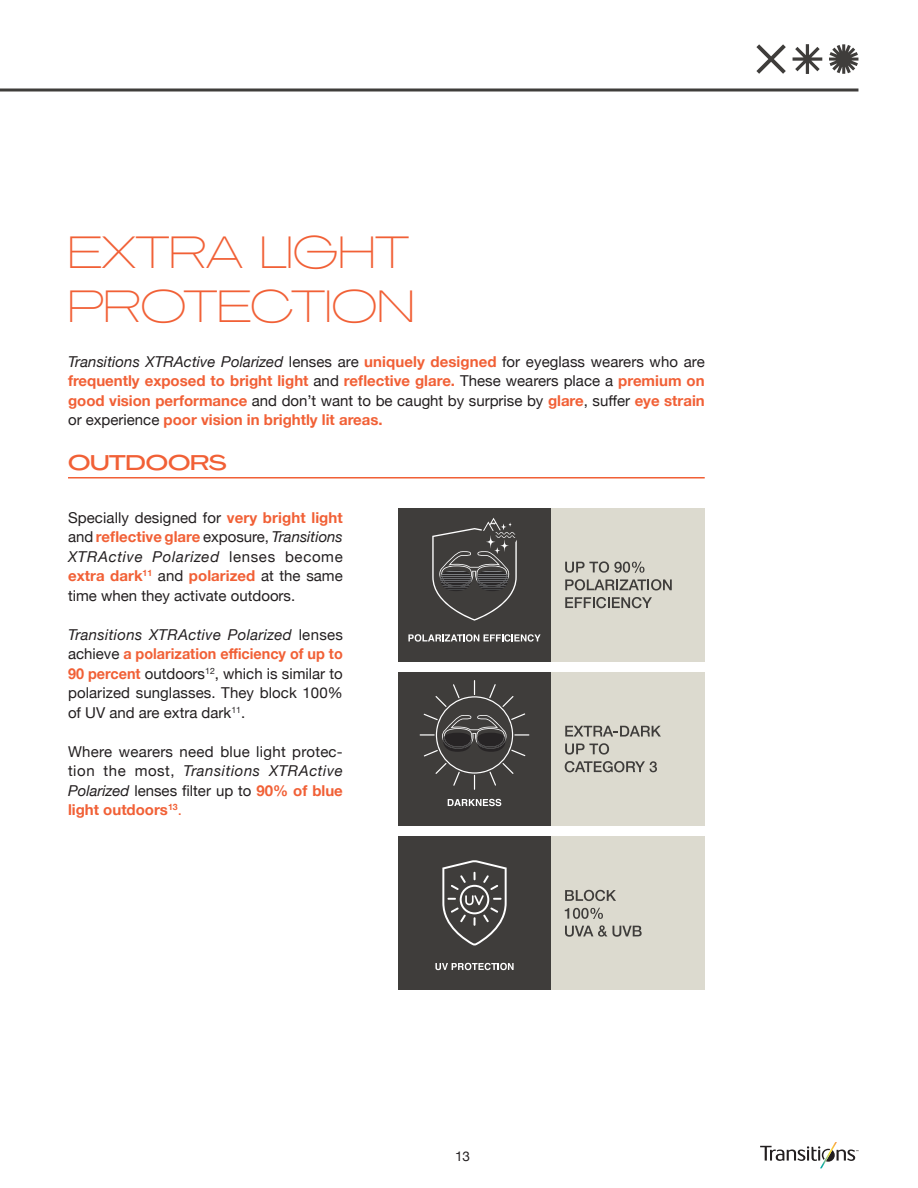
<style>
.page{position:relative;width:918px;height:1188px;background:#fff}
.page>*{position:absolute;margin:0;border:0;box-sizing:border-box;transform-origin:0 0}
.t1{font:45px/54px "Agrandir Variable";color:#f16036}
.t2{font:21px "Agrandir Variable";color:#f16036}
.t3{font:15px/19.5px "Helvetica Neue";letter-spacing:.005em;color:#231f20;text-align:justify}
.t4{font:700 15px/19.5px "Helvetica Neue";color:#f16036;text-align:justify}
.t5{font:13.5px "Helvetica Neue";color:#231f20}
.s1{font-weight:400;font-style:italic;color:#231f20}
.s2{font-weight:400;color:#231f20}
.s3{font-weight:700;color:#f16036}
.s4{font-style:italic}
.s5{color:#f16036}
</style>
<div class="page">
<div style="left:398px;top:508px;width:153px;height:154px;background:#3f3d3b"></div>
<div style="left:551px;top:508px;width:154px;height:154px;background:#dcdacf"></div>
<svg style="left:408px;top:634px;width:133px;height:8px"></svg>
<svg style="left:432px;top:518px;width:85px;height:103px"></svg>
<hr style="left:440px;top:589px;width:68px;height:1px;background:#474849">
<hr style="left:440px;top:587px;width:68px;height:1px;background:#505052">
<hr style="left:440px;top:585px;width:68px;height:1px;background:#57585a">
<hr style="left:440px;top:583px;width:68px;height:1px;background:#5f5f62">
<hr style="left:440px;top:580px;width:68px;height:1px;background:#66676a">
<hr style="left:440px;top:578px;width:68px;height:1px;background:#6c6d70">
<hr style="left:440px;top:576px;width:68px;height:1px;background:#737477">
<hr style="left:440px;top:574px;width:68px;height:1px;background:#7a7c7f">
<hr style="left:440px;top:572px;width:68px;height:1px;background:#808285">
<svg style="left:565px;top:561px;width:79px;height:12px"></svg>
<svg style="left:565px;top:579px;width:107px;height:11px"></svg>
<svg style="left:565px;top:597px;width:87px;height:11px"></svg>
<div style="left:398px;top:672px;width:153px;height:154px;background:#3f3d3b"></div>
<div style="left:551px;top:672px;width:154px;height:154px;background:#dcdacf"></div>
<svg style="left:448px;top:799px;width:53px;height:7px"></svg>
<svg style="left:420px;top:680px;width:109px;height:110px"></svg>
<svg style="left:565px;top:726px;width:96px;height:11px"></svg>
<svg style="left:565px;top:743px;width:44px;height:12px"></svg>
<svg style="left:565px;top:761px;width:92px;height:11px"></svg>
<div style="left:398px;top:837px;width:153px;height:153px;background:#3f3d3b"></div>
<div style="left:551px;top:837px;width:154px;height:153px;background:#dcdacf"></div>
<svg style="left:442px;top:860px;width:65px;height:85px"></svg>
<svg style="left:435px;top:963px;width:79px;height:7px"></svg>
<svg style="left:565px;top:890px;width:51px;height:11px"></svg>
<svg style="left:565px;top:908px;width:38px;height:11px"></svg>
<svg style="left:565px;top:925px;width:42px;height:12px"></svg>
<svg style="left:613px;top:926px;width:29px;height:11px"></svg>
<hr style="left:68px;top:477px;width:637px;height:2px;background:#f16036">
<svg style="left:0;top:88px;width:858px;height:4px;background:#6e6d6b"></svg>
<svg style="left:760px;top:1142px;width:98px;height:26px"></svg>
<svg style="left:756px;top:44px;width:30px;height:30px"></svg>
<svg style="left:793px;top:44px;width:29px;height:30px"></svg>
<svg style="left:829px;top:44px;width:29px;height:30px"></svg>
<h1 class="t1" style="left:68px;top:225px;width:348px">EXTRA LIGHT<br>PROTECTION</h1>
<p class="t4" style="left:68px;top:352px;width:638px"><span class="s1">Transitions XTRActive Polarized</span> <span class="s2">lenses are</span> uniquely designed <span class="s2">for eyeglass wearers who are </span>frequently exposed to bright light <span class="s2">and</span> reflective glare. <span class="s2">These wearers place a</span> premium on good vision performance <span class="s2">and don’t want to be caught by surprise by</span> glare<span class="s2">, suffer</span> eye strain <span class="s2">or experience</span> poor vision in brightly lit areas.</p>
<h2 class="t2" style="left:68px;top:450px;width:160px">OUTDOORS</h2>
<p class="t3" style="left:68px;top:509px;width:276px">Specially designed for <span class="s3">very bright light </span>and <span class="s3">reflective glare</span> exposure, <span class="s4">Transitions XTRActive Polarized</span> lenses become <span class="s3">extra dark</span><sup>11</sup> and <span class="s3">polarized</span> at the same time when they activate outdoors.</p>
<p class="t3" style="left:68px;top:626px;width:277px"><span class="s4">Transitions XTRActive Polarized</span> lenses achieve <span class="s3">a polarization efficiency of up to 90 percent</span> outdoors<sup>12</sup>, which is similar to polarized sunglasses. They block 100% of UV and are extra dark<sup>11</sup>.</p>
<p class="t3" style="left:68px;top:743px;width:276px">Where wearers need blue light protec&shy;tion the most, <span class="s4">Transitions XTRActive Polarized</span> lenses filter up to <span class="s3">90% of blue light outdoors</span><sup>13</sup><span class="s5">.</span></p>
<p class="t5" style="left:455px;top:1146px;width:17px">13</p>
</div>
